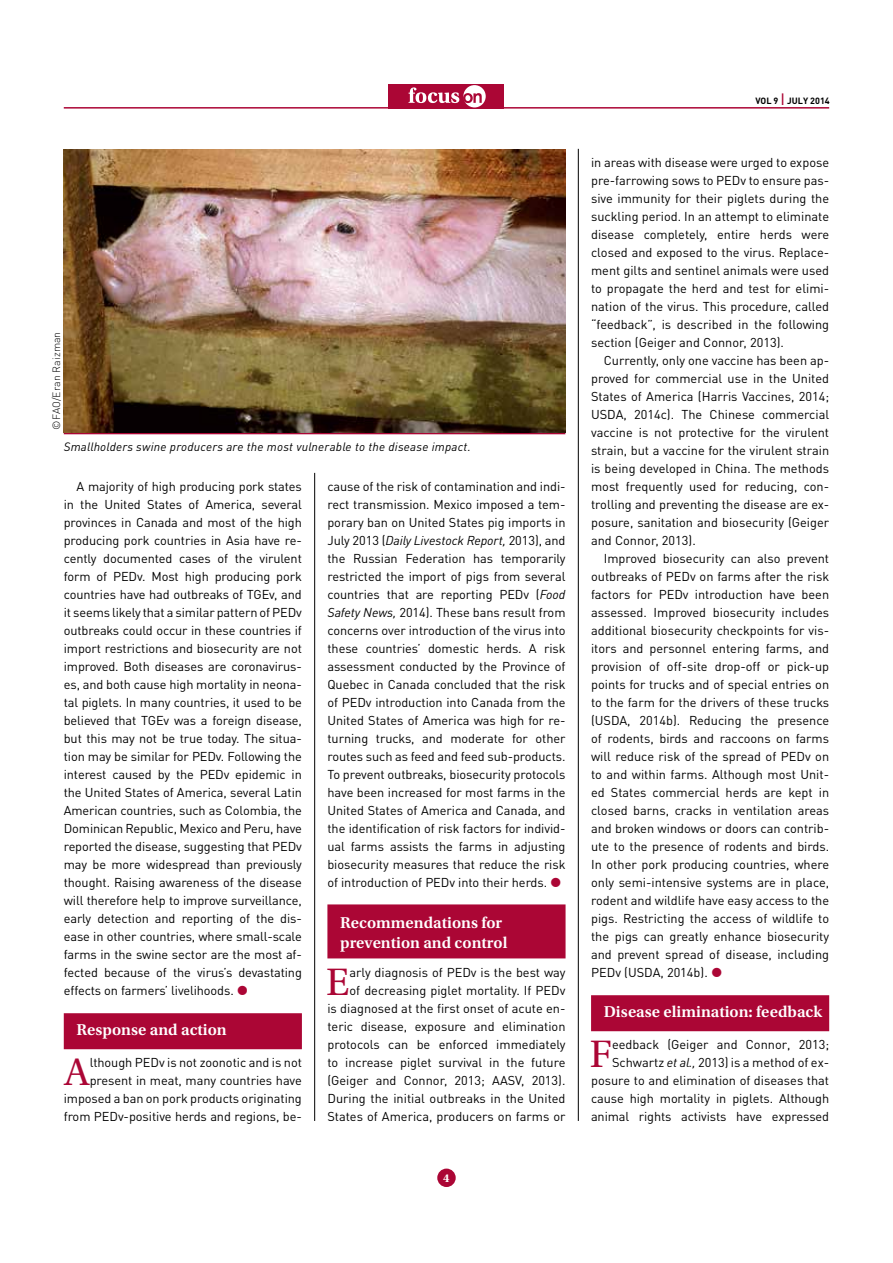
<style>
.page{position:relative;width:893px;height:1263px;background:#fff}
.page>*{position:absolute;margin:0;border:0;box-sizing:border-box;transform-origin:0 0}
.t1{font:40.35px "Utopia Std";color:#ab0635}
.t2{font:600 16.5px/19.5px "Utopia Std";color:#fff}
.t3{font:12.75px/18px "DIN Pro";color:#000;text-align:justify}
.t4{font:italic 12px "DIN Pro";letter-spacing:.02em;color:#000}
.t5{font:700 12px "Utopia Std";color:#fff}
.t6{font:300 10.5px "DIN Pro";letter-spacing:.01em;color:#000}
.t7{font:700 9px "DIN Pro";color:#000}
.s1{font-style:italic}
.s2{font-weight:500;font-size:13.5px;color:#ab0635}
</style>
<div class="page">
<div style="left:437px;top:1168px;width:19px;height:19px;background:#ab0635;border-radius:50%"></div>
<hr style="left:578px;top:149px;width:1px;height:972px;background:#000">
<hr style="left:64px;top:107px;width:765px;height:2px;background:#ab0635">
<div style="left:389px;top:84px;width:115px;height:25px;background:#ab0635"></div>
<div style="left:463px;top:85px;width:23px;height:22px;background:#fff;border-radius:50%"></div>
<svg style="left:409px;top:87px;width:73px;height:16px"></svg>
<hr style="left:314px;top:473px;width:1px;height:648px;background:#000">
<div style="left:64px;top:1013px;width:238px;height:36px;background:#ab0635"></div>
<div style="left:327px;top:904px;width:239px;height:54px;background:#ab0635"></div>
<div style="left:591px;top:995px;width:238px;height:36px;background:#ab0635"></div>
<hr style="left:64px;top:432px;width:501px;height:2px;background:#ab0635">
<img style="left:64px;top:149px;width:502px;height:283px">
<p class="t6" style="left:48px;top:429px;width:99px;rotate:-90deg">©FAO/Eran Raizman</p>
<p class="t4" style="left:64px;top:437px;width:408px">Smallholders swine producers are the most vulnerable to the disease impact.</p>
<p class="t3" style="left:64px;top:476px;width:240px;text-indent:13px">A majority of high producing pork states in the United States of America, several provinces in Canada and most of the high producing pork countries in Asia have re&shy;cently documented cases of the virulent form of PEDv. Most high producing pork countries have had outbreaks of TGEv, and it seems likely that a similar pattern of PEDv outbreaks could occur in these countries if import restrictions and biosecurity are not improved. Both diseases are coronavirus&shy;es, and both cause high mortality in neona&shy;tal piglets. In many countries, it used to be believed that TGEv was a foreign disease, but this may not be true today. The situa&shy;tion may be similar for PEDv. Following the interest caused by the PEDv epidemic in the United States of America, several Latin American countries, such as Colombia, the Dominican Republic, Mexico and Peru, have reported the disease, suggesting that PEDv may be more widespread than previously thought. Raising awareness of the disease will therefore help to improve surveillance, early detection and reporting of the dis&shy;ease in other countries, where small-scale farms in the swine sector are the most af&shy;fected because of the virus’s devastating effects on farmers’ livelihoods.</p>
<p class="t2" style="left:77px;top:1020px;width:152px">Response and action</p>
<h1 class="t1" style="left:64px;top:1050px;width:27px">A</h1>
<p class="t3" style="left:64px;top:1052px;width:240px;text-align:right">lthough PEDv is not zoonotic and is not present in meat, many countries have imposed a ban on pork products originating from PEDv-positive herds and regions, be-</p>
<p class="t3" style="left:327px;top:476px;width:240px">cause of the risk of contamination and indi&shy;rect transmission. Mexico imposed a tem&shy;porary ban on United States pig imports in July 2013 (<span class="s1">Daily Livestock Report,</span> 2013), and the Russian Federation has temporarily restricted the import of pigs from several countries that are reporting PEDv (<span class="s1">Food Safety News,</span> 2014). These bans result from concerns over introduction of the virus into these countries’ domestic herds. A risk assessment conducted by the Province of Quebec in Canada concluded that the risk of PEDv introduction into Canada from the United States of America was high for re&shy;turning trucks, and moderate for other routes such as feed and feed sub-products.<br>To prevent outbreaks, biosecurity protocols have been increased for most farms in the United States of America and Canada, and the identification of risk factors for individ&shy;ual farms assists the farms in adjusting biosecurity measures that reduce the risk of introduction of PEDv into their herds.</p>
<p class="t2" style="left:340px;top:913px;width:169px">Recommendations for prevention and control</p>
<h1 class="t1" style="left:326px;top:960px;width:25px">E</h1>
<p class="t3" style="left:327px;top:962px;width:240px;text-align:right">arly diagnosis of PEDv is the best way<br>of decreasing piglet mortality. If PEDv<br>is diagnosed at the first onset of acute en&shy;teric disease, exposure and elimination protocols can be enforced immediately to increase piglet survival in the future (Geiger and Connor, 2013; AASV, 2013).<br>During the initial outbreaks in the United States of America, producers on farms or</p>
<p class="t5" style="left:443px;top:1171px;width:8px">4</p>
<p class="t7" style="left:755px;top:93px;width:76px">VOL 9 <span class="s2">|</span> JULY 2014</p>
<p class="t3" style="left:591px;top:152px;width:240px">in areas with disease were urged to expose pre-farrowing sows to PEDv to ensure pas&shy;sive immunity for their piglets during the suckling period. In an attempt to eliminate disease completely, entire herds were closed and exposed to the virus. Replace&shy;ment gilts and sentinel animals were used to propagate the herd and test for elimi&shy;nation of the virus. This procedure, called “feedback”, is described in the following section (Geiger and Connor, 2013).</p>
<p class="t3" style="left:591px;top:350px;width:240px;text-indent:13px">Currently, only one vaccine has been ap&shy;proved for commercial use in the United States of America (Harris Vaccines, 2014; USDA, 2014c). The Chinese commercial vaccine is not protective for the virulent strain, but a vaccine for the virulent strain is being developed in China. The methods most frequently used for reducing, con&shy;trolling and preventing the disease are ex&shy;posure, sanitation and biosecurity (Geiger and Connor, 2013).</p>
<p class="t3" style="left:591px;top:548px;width:240px;text-indent:13px">Improved biosecurity can also prevent outbreaks of PEDv on farms after the risk factors for PEDv introduction have been assessed. Improved biosecurity includes additional biosecurity checkpoints for vis&shy;itors and personnel entering farms, and provision of off-site drop-off or pick-up points for trucks and of special entries on to the farm for the drivers of these trucks (USDA, 2014b). Reducing the presence of rodents, birds and raccoons on farms will reduce risk of the spread of PEDv on to and within farms. Although most Unit&shy;ed States commercial herds are kept in closed barns, cracks in ventilation areas and broken windows or doors can contrib&shy;ute to the presence of rodents and birds.<br>In other pork producing countries, where only semi-intensive systems are in place, rodent and wildlife have easy access to the pigs. Restricting the access of wildlife to the pigs can greatly enhance biosecurity and prevent spread of disease, including PEDv (USDA, 2014b).</p>
<p class="t2" style="left:604px;top:1002px;width:220px">Disease elimination: feedback</p>
<h1 class="t1" style="left:590px;top:1032px;width:24px">F</h1>
<p class="t3" style="left:591px;top:1034px;width:240px;text-align:right">eedback (Geiger and Connor, 2013; Schwartz <span class="s1">et al.,</span> 2013) is a method of ex&shy;posure to and elimination of diseases that cause high mortality in piglets. Although animal rights activists have expressed</p>
</div>
